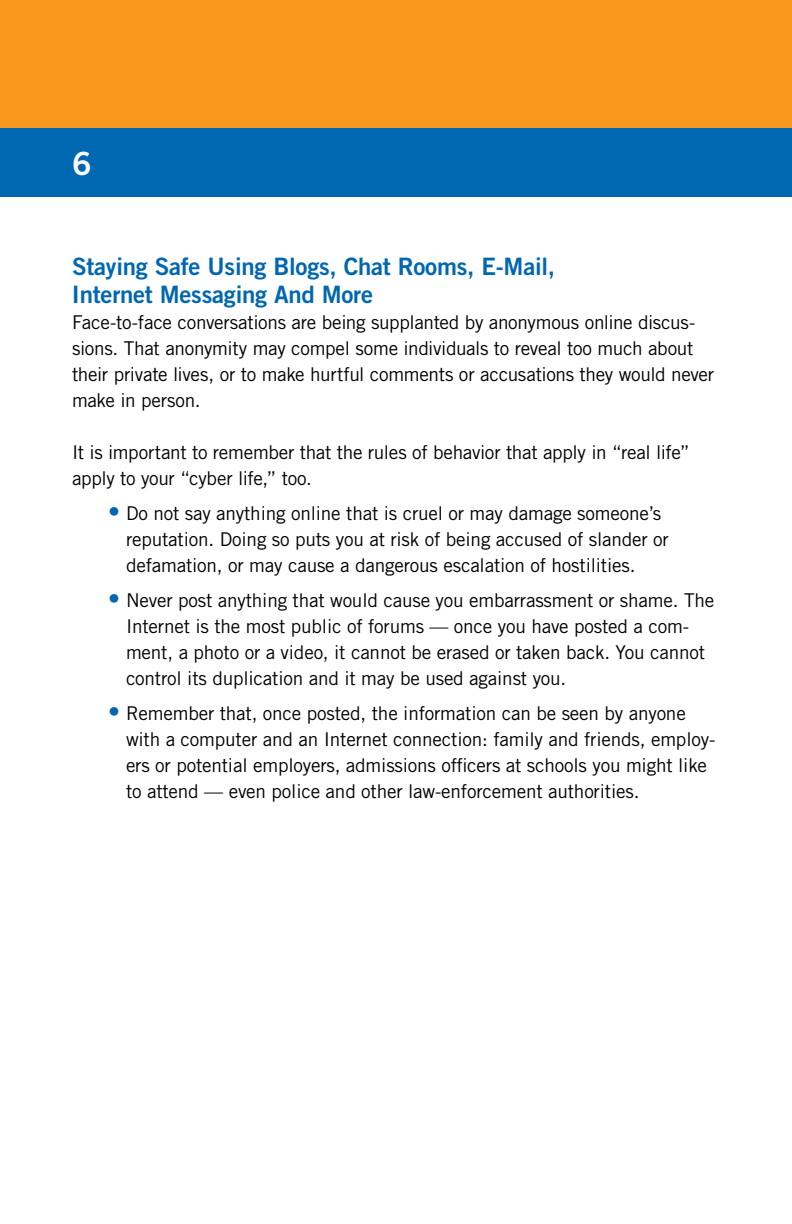
<style>
.page{position:relative;width:792px;height:1224px;background:#fff}
.page>*{position:absolute;margin:0;border:0;box-sizing:border-box;transform-origin:0 0}
.t1{font:24px/28px "Trade Gothic Bold Two";color:#0067b1}
.t2{font:24px "Trade Gothic";color:#0067b1}
.t3{font:19px/26px "Trade Gothic";letter-spacing:-.01em;color:#000}
</style>
<div class="page">
<div style="left:0;top:0;width:792px;height:149px;background:#f8981d"></div>
<div style="left:0;top:128px;width:792px;height:69px;background:#0067b1"></div>
<p class="t1" style="left:72px;top:252px;width:485px">Staying Safe Using Blogs, Chat Rooms, E-Mail,<br>I nternet Messaging And More</p>
<p class="t3" style="left:72px;top:309px;width:644px">Face-to-face conversations are being supplanted by anonymous online discus&shy;sions. That anonymity may compel some individuals to reveal too much about their private lives, or to make hurtful comments or accusations they would never make in person.</p>
<p class="t3" style="left:72px;top:439px;width:619px">It is important to remember that the rules of behavior that apply in “real life” apply to your “cyber life,” too.</p>
<p class="t3" style="left:126px;top:500px;width:544px">Do not say anything online that is cruel or may damage someone’s reputation. Doing so puts you at risk of being accused of slander or defamation, or may cause a dangerous escalation of hostilities.</p>
<p class="t3" style="left:126px;top:587px;width:590px">Never post anything that would cause you embarrassment or shame. The Internet is the most public of forums — once you have posted a com&shy;ment, a photo or a video, it cannot be erased or taken back. You cannot control its duplication and it may be used against you.</p>
<p class="t3" style="left:126px;top:700px;width:591px">Remember that, once posted, the information can be seen by anyone with a computer and an Internet connection: family and friends, employ&shy;ers or potential employers, admissions officers at schools you might like to attend — even police and other law-enforcement authorities.</p>
<p class="t2" style="left:108px;top:497px;width:13px">•</p>
<p class="t2" style="left:108px;top:584px;width:13px">•</p>
<p class="t2" style="left:108px;top:697px;width:13px">•</p>
</div>
